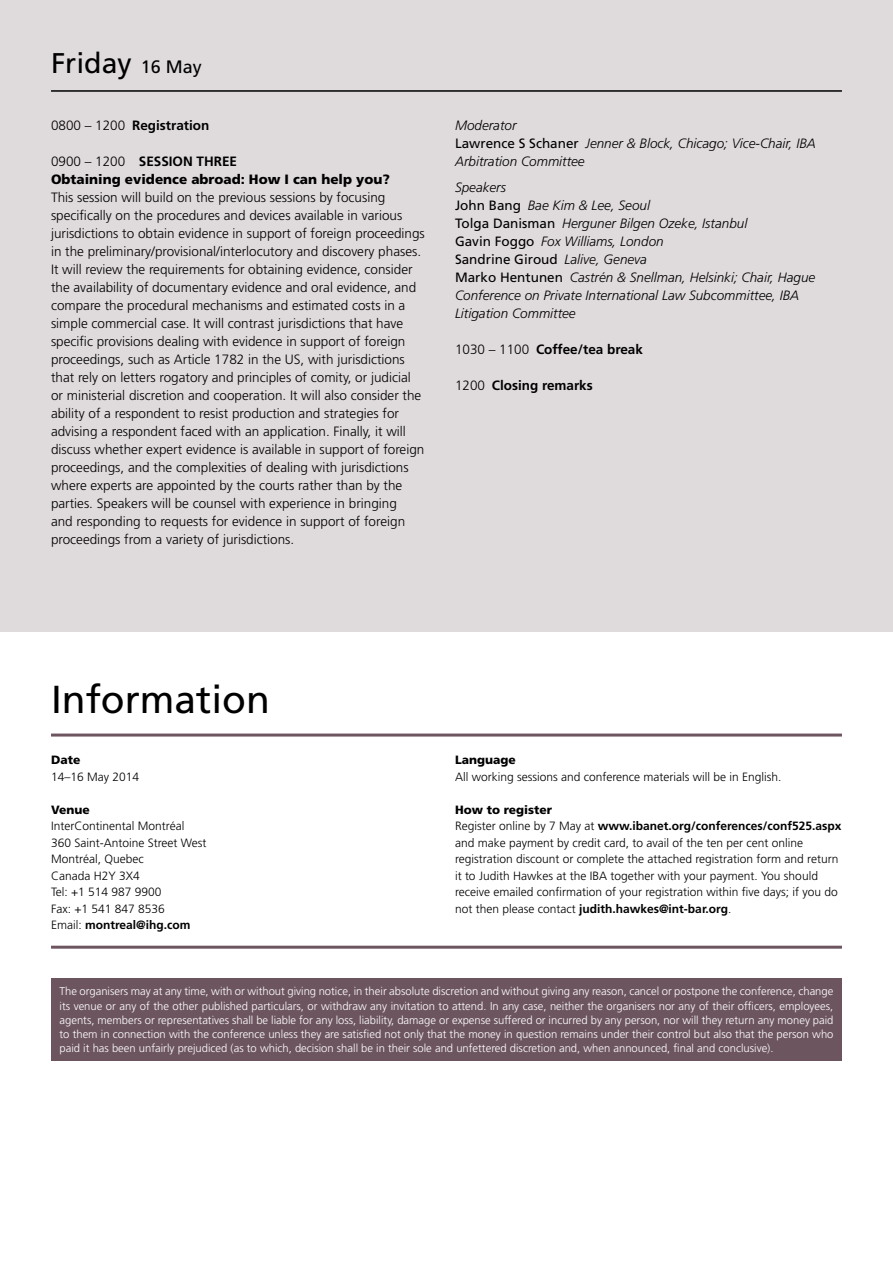
<style>
.page{position:relative;width:893px;height:1263px;background:#fff}
.page>*{position:absolute;margin:0;border:0;box-sizing:border-box;transform-origin:0 0}
.t1{font:39px "Frutiger";color:#000}
.t2{font:28.5px "Frutiger";color:#000}
.t3{font:300 13.5px/18px "Frutiger";color:#000}
.t4{font:italic 300 13.5px/18px "Frutiger";color:#000}
.t5{font:700 13.5px "Frutiger";color:#000}
.t6{font:900 13.5px/18px "Frutiger";color:#000}
.t7{font:300 12px/16.5px "Frutiger";color:#000}
.t8{font:900 12px "Frutiger";color:#000}
.t9{font:300 11.25px/14.2px "Frutiger";color:#fff;text-align:justify}
.s1{font-size:18px}
.s2{font-weight:300}
.s3{font-weight:700}
.s4{font-weight:400;font-style:normal}
.s5{font-weight:900}
</style>
<div class="page">
<hr style="left:51px;top:733px;width:791px;height:3px;background:#6d5560">
<div style="left:0;top:0;width:893px;height:631px;background:#dfdadc"></div>
<hr style="left:51px;top:90px;width:791px;height:2px;background:#000">
<div style="left:51px;top:978px;width:791px;height:83px;background:#6d5560"></div>
<hr style="left:51px;top:946px;width:791px;height:3px;background:#6d5560">
<h2 class="t2" style="left:51px;top:47px;width:152px">Friday <span class="s1">16 May</span></h2>
<p class="t5" style="left:51px;top:117px;width:160px"><span class="s2">0800 – 1200</span> Registration</p>
<p class="t6" style="left:51px;top:152px;width:341px"><span class="s2">0900 – 1200</span> <span class="s3">SESSION THREE<br></span>Obtaining evidence abroad: How I can help you?</p>
<p class="t3" style="left:51px;top:188px;width:375px">This session will build on the previous sessions by focusing specifically on the procedures and devices available in various jurisdictions to obtain evidence in support of foreign proceedings in the preliminary/provisional/interlocutory and discovery phases.<br>It will review the requirements for obtaining evidence, consider the availability of documentary evidence and oral evidence, and compare the procedural mechanisms and estimated costs in a simple commercial case. It will contrast jurisdictions that have specific provisions dealing with evidence in support of foreign proceedings, such as Article 1782 in the US, with jurisdictions that rely on letters rogatory and principles of comity, or judicial or ministerial discretion and cooperation. It will also consider the ability of a respondent to resist production and strategies for advising a respondent faced with an application. Finally, it will discuss whether expert evidence is available in support of foreign proceedings, and the complexities of dealing with jurisdictions where experts are appointed by the courts rather than by the parties. Speakers will be counsel with experience in bringing<br>and responding to requests for evidence in support of foreign proceedings from a variety of jurisdictions.</p>
<p class="t4" style="left:455px;top:116px;width:362px">Moderator<br><span class="s4">Lawrence S Schaner</span> Jenner &amp; Block, Chicago; Vice-Chair, IBA<br>Arbitration Committee</p>
<p class="t4" style="left:455px;top:178px;width:362px">Speakers<br><span class="s4">John Bang</span> Bae Kim &amp; Lee, Seoul<br><span class="s4">Tolga Danisman</span> Herguner Bilgen Ozeke, Istanbul<br><span class="s4">Gavin Foggo</span> Fox Williams, London<br><span class="s4">Sandrine Giroud</span> Lalive, Geneva<br><span class="s4">Marko Hentunen</span> Castrén &amp; Snellman, Helsinki; Chair, Hague Conference on Private International Law Subcommittee, IBA Litigation Committee</p>
<p class="t5" style="left:455px;top:341px;width:189px"><span class="s2">1030 – 1100</span> Coffee/tea break</p>
<p class="t5" style="left:455px;top:377px;width:139px"><span class="s2">1200</span> Closing remarks</p>
<h1 class="t1" style="left:51px;top:676px;width:220px">Information</h1>
<p class="t8" style="left:51px;top:753px;width:31px">Date</p>
<p class="t7" style="left:51px;top:768px;width:90px">14–16 May 2014</p>
<p class="t8" style="left:51px;top:802px;width:40px">Venue</p>
<p class="t7" style="left:51px;top:818px;width:157px">InterContinental Montréal<br>360 Saint-Antoine Street West<br>Montréal, Quebec<br>Canada H2Y 3X4<br>Tel: +1 514 987 9900<br>Fax: +1 541 847 8536<br>Email: <span class="s3">montreal@ihg.com</span></p>
<p class="t8" style="left:455px;top:753px;width:62px">Language</p>
<p class="t7" style="left:455px;top:768px;width:328px">All working sessions and conference materials will be in English.</p>
<p class="t7" style="left:455px;top:801px;width:388px"><span class="s5">How to register<br></span>Register online by 7 May at <span class="s3">www.ibanet.org/conferences/conf525.aspx </span>and make payment by credit card, to avail of the ten per cent online registration discount or complete the attached registration form and return it to Judith Hawkes at the IBA together with your payment. You should receive emailed confirmation of your registration within five days; if you do not then please contact <span class="s3">judith.hawkes@int-bar.org</span>.</p>
<p class="t9" style="left:60px;top:984px;width:775px">The organisers may at any time, with or without giving notice, in their absolute discretion and without giving any reason, cancel or postpone the conference, change its venue or any of the other published particulars, or withdraw any invitation to attend. In any case, neither the organisers nor any of their officers, employees, agents, members or representatives shall be liable for any loss, liability, damage or expense suffered or incurred by any person, nor will they return any money paid to them in connection with the conference unless they are satisfied not only that the money in question remains under their control but also that the person who paid it has been unfairly prejudiced (as to which, decision shall be in their sole and unfettered discretion and, when announced, final and conclusive).</p>
</div>
